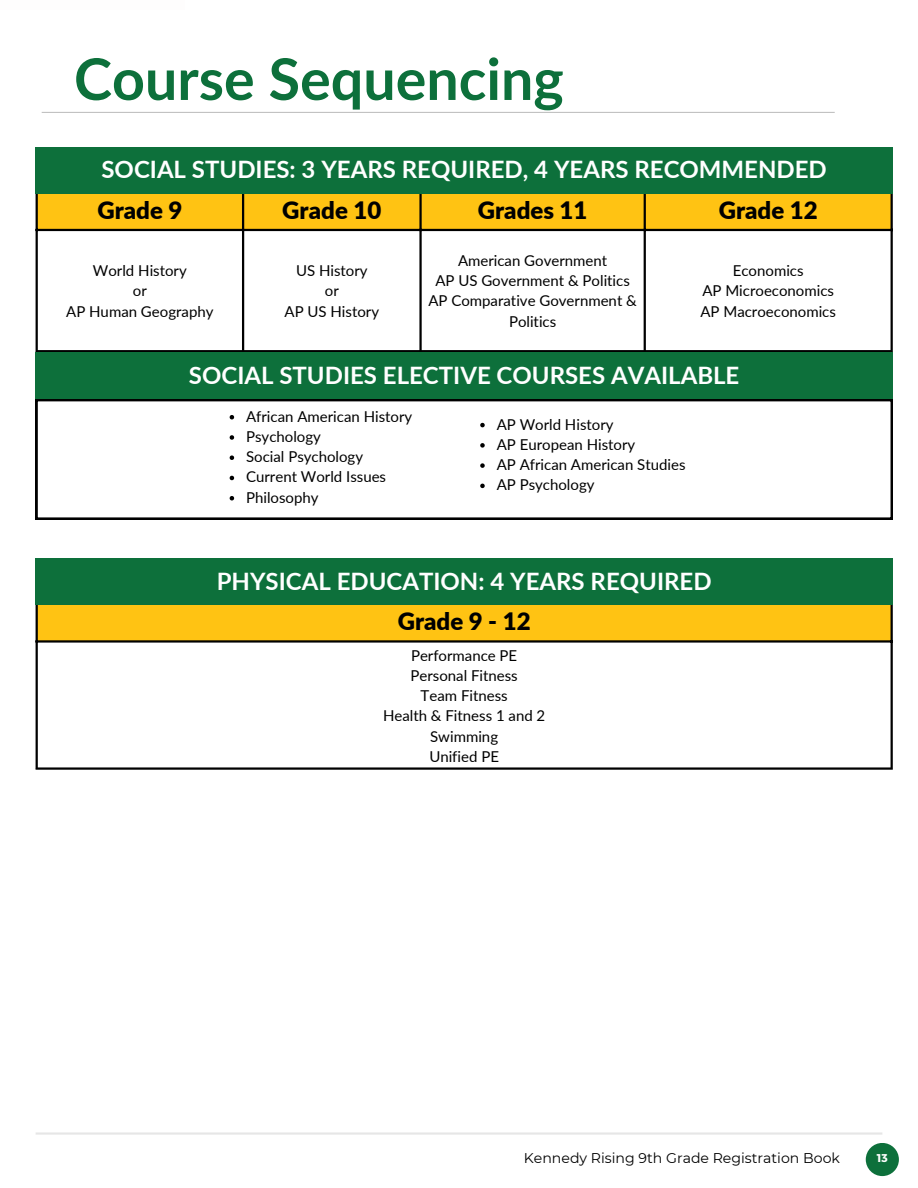
<style>
.page{position:relative;width:918px;height:1188px;background:#fff}
.page>*{position:absolute;margin:0;border:0;box-sizing:border-box;transform-origin:0 0}
.t1{font:700 57.45px "Lato";color:#0d703b}
.t2{font:700 24px "Lato";color:#fff}
.t3{font:900 24px "Lato";color:#000}
.t4{font:15px/20.2px "Lato";color:#000;text-align:center}
.t5{font:14.1px "Montserrat";color:#000}
.t6{font:700 11.25px "Montserrat";color:#fff}
</style>
<div class="page">
<hr style="left:36px;top:1132px;width:846px;height:3px;background:#000">
<div style="left:866px;top:1143px;width:33px;height:33px;background:#0d703b;border-radius:50%"></div>
<hr style="left:42px;top:112px;width:793px;height:1px;background:#000">
<div style="left:38px;top:194px;width:853px;height:35px;background:#ffc313"></div>
<hr style="left:36px;top:191px;width:2px;height:159px;background:#000">
<hr style="left:242px;top:191px;width:2px;height:159px;background:#000">
<hr style="left:419px;top:191px;width:3px;height:159px;background:#000">
<hr style="left:644px;top:191px;width:2px;height:159px;background:#000">
<hr style="left:891px;top:191px;width:2px;height:159px;background:#000">
<hr style="left:36px;top:229px;width:857px;height:2px;background:#000">
<hr style="left:36px;top:350px;width:857px;height:2px;background:#000">
<div style="left:36px;top:147px;width:857px;height:47px;background:#0d703b"></div>
<div style="left:36px;top:601px;width:856px;height:41px;background:#ffc313"></div>
<hr style="left:36px;top:602px;width:2px;height:165px;background:#000">
<hr style="left:891px;top:602px;width:2px;height:165px;background:#000">
<hr style="left:36px;top:640px;width:857px;height:3px;background:#000">
<hr style="left:36px;top:767px;width:857px;height:3px;background:#000">
<div style="left:36px;top:558px;width:857px;height:47px;background:#0d703b"></div>
<div style="left:36px;top:352px;width:857px;height:47px;background:#0d703b"></div>
<svg style="left:36px;top:399px;width:857px;height:121px"></svg>
<svg style="left:230px;top:415px;width:4px;height:4px"></svg>
<svg style="left:230px;top:435px;width:4px;height:5px"></svg>
<svg style="left:230px;top:455px;width:4px;height:5px"></svg>
<svg style="left:230px;top:476px;width:4px;height:4px"></svg>
<svg style="left:230px;top:496px;width:4px;height:4px"></svg>
<svg style="left:480px;top:423px;width:5px;height:4px"></svg>
<svg style="left:480px;top:443px;width:5px;height:5px"></svg>
<svg style="left:480px;top:463px;width:5px;height:5px"></svg>
<svg style="left:480px;top:484px;width:5px;height:4px"></svg>
<p class="t1" style="left:74px;top:43px;width:491px">Course Sequencing</p>
<p class="t2" style="left:101px;top:155px;width:727px">SOCIAL STUDIES: 3 YEARS REQUIRED, 4 YEARS RECOMMENDED</p>
<h1 class="t3" style="left:97px;top:195px;width:87px">Grade 9</h1>
<p class="t3" style="left:282px;top:195px;width:101px">Grade 10</p>
<h2 class="t3" style="left:478px;top:195px;width:111px">Grades 11</h2>
<p class="t3" style="left:719px;top:195px;width:101px">Grade 12</p>
<p class="t4" style="left:93px;top:260px;width:95px">World History</p>
<p class="t4" style="left:133px;top:280px;width:15px">or</p>
<p class="t4" style="left:66px;top:301px;width:149px">AP Human Geography</p>
<p class="t4" style="left:296px;top:260px;width:73px">US History</p>
<p class="t4" style="left:325px;top:280px;width:15px">or</p>
<p class="t4" style="left:285px;top:301px;width:96px">AP US History</p>
<p class="t4" style="left:458px;top:250px;width:151px">American Government</p>
<p class="t4" style="left:435px;top:270px;width:196px">AP US Government &amp; Politics</p>
<p class="t4" style="left:428px;top:291px;width:210px">AP Comparative Government &amp;<br>Politics</p>
<p class="t4" style="left:733px;top:260px;width:72px">Economics</p>
<p class="t4" style="left:702px;top:280px;width:133px">AP Microeconomics</p>
<p class="t4" style="left:700px;top:301px;width:137px">AP Macroeconomics</p>
<p class="t2" style="left:189px;top:360px;width:552px">SOCIAL STUDIES ELECTIVE COURSES AVAILABLE</p>
<h2 class="t4" style="left:246px;top:406px;width:168px">African American History</h2>
<p class="t4" style="left:246px;top:426px;width:76px">Psychology</p>
<p class="t4" style="left:246px;top:446px;width:119px">Social Psychology</p>
<p class="t4" style="left:246px;top:467px;width:142px">Current World Issues</p>
<p class="t4" style="left:246px;top:487px;width:74px">Philosophy</p>
<p class="t4" style="left:497px;top:414px;width:118px">AP World History</p>
<p class="t4" style="left:497px;top:434px;width:140px">AP European History</p>
<p class="t4" style="left:497px;top:454px;width:190px">AP African American Studies</p>
<p class="t4" style="left:497px;top:474px;width:99px">AP Psychology</p>
<p class="t2" style="left:217px;top:566px;width:496px">PHYSICAL EDUCATION: 4 YEARS REQUIRED</p>
<p class="t3" style="left:398px;top:607px;width:134px">Grade 9 - 12</p>
<p class="t4" style="left:411px;top:645px;width:108px">Performance PE</p>
<h2 class="t4" style="left:411px;top:665px;width:109px">Personal Fitness</h2>
<p class="t4" style="left:421px;top:685px;width:89px">Team Fitness</p>
<p class="t4" style="left:383px;top:705px;width:164px">Health &amp; Fitness 1 and 2</p>
<p class="t4" style="left:430px;top:726px;width:69px">Swimming</p>
<p class="t4" style="left:429px;top:746px;width:71px">Unified PE</p>
<p class="t5" style="left:524px;top:1150px;width:318px">Kennedy Rising 9th Grade Registration Book</p>
<p class="t6" style="left:877px;top:1151px;width:12px">13</p>
</div>
